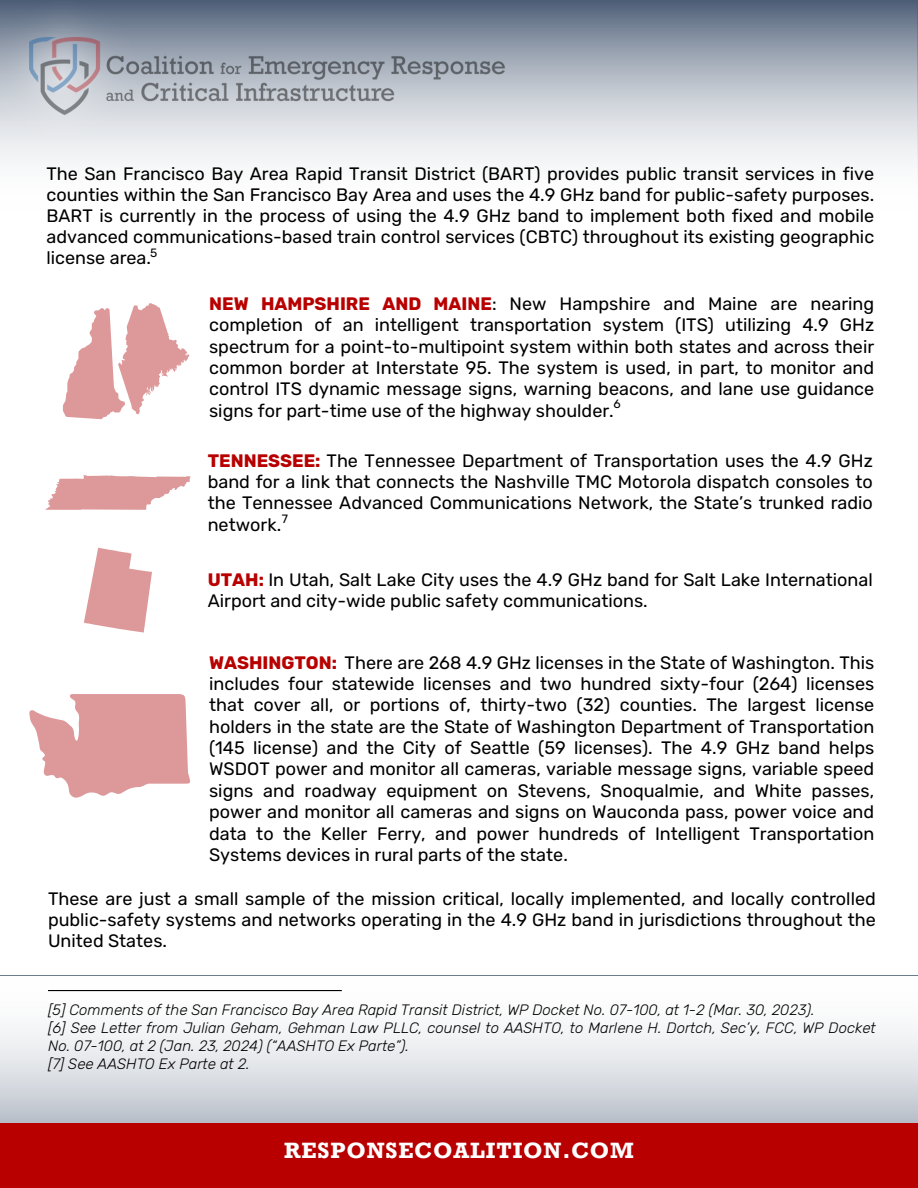
<style>
.page{position:relative;width:918px;height:1188px;background:#fff}
.page>*{position:absolute;margin:0;border:0;box-sizing:border-box;transform-origin:0 0}
.t1{font:700 22.8px "Rockwell Std";letter-spacing:.04em;color:#fff}
.t2{font:18px/21.3px "Rubik";color:#000;text-align:justify}
.t3{font:italic 300 15px/18px "Rubik";color:#000}
.t4{font:12px "Rubik";color:#000}
.s1{font-weight:700;color:#b80000}
</style>
<div class="page">
<svg style="left:0;top:975px;width:918px;height:148px"></svg>
<div style="left:0;top:1123px;width:918px;height:65px;background:#b80000"></div>
<svg style="left:165px;top:0;width:753px;height:175px"></svg>
<img style="left:0;top:0;width:165px;height:162px">
<img style="left:29px;top:37px;width:74px;height:104px">
<img style="left:103px;top:24px;width:412px;height:103px">
<hr style="left:48px;top:990px;width:294px;height:1px;background:#000">
<svg style="left:63px;top:303px;width:126px;height:116px"></svg>
<svg style="left:46px;top:475px;width:145px;height:35px"></svg>
<svg style="left:84px;top:548px;width:68px;height:84px"></svg>
<svg style="left:29px;top:694px;width:161px;height:104px"></svg>
<p class="t2" style="left:46px;top:164px;width:829px">The San Francisco Bay Area Rapid Transit District (BART) provides public transit services in five counties within the San Francisco Bay Area and uses the 4.9 GHz band for public-safety purposes.<br>BART is currently in the process of using the 4.9 GHz band to implement both fixed and mobile advanced communications-based train control services (CBTC) throughout its existing geographic license area.</p>
<p class="t4" style="left:150px;top:246px;width:9px">5</p>
<p class="t2" style="left:209px;top:293px;width:667px"><span class="s1">NEW HAMPSHIRE AND MAINE</span>: New Hampshire and Maine are nearing completion of an intelligent transportation system (ITS) utilizing 4.9 GHz spectrum for a point-to-multipoint system within both states and across their common border at Interstate 95. The system is used, in part, to monitor and control ITS dynamic message signs, warning beacons, and lane use guidance signs for part-time use of the highway shoulder.</p>
<p class="t4" style="left:613px;top:397px;width:9px">6</p>
<h2 class="t2" style="left:208px;top:450px;width:667px"><span class="s1">TENNESSEE:</span> The Tennessee Department of Transportation uses the 4.9 GHz band for a link that connects the Nashville TMC Motorola dispatch consoles to the Tennessee Advanced Communications Network, the State’s trunked radio network.</h2>
<p class="t4" style="left:282px;top:511px;width:8px">7</p>
<p class="t2" style="left:208px;top:569px;width:667px"><span class="s1">UTAH:</span> In Utah, Salt Lake City uses the 4.9 GHz band for Salt Lake International<br>Airport and city-wide public safety communications.</p>
<h2 class="t2" style="left:209px;top:652px;width:667px"><span class="s1">WASHINGTON:</span> There are 268 4.9 GHz licenses in the State of Washington. This includes four statewide licenses and two hundred sixty-four (264) licenses that cover all, or portions of, thirty-two (32) counties. The largest license holders in the state are the State of Washington Department of Transportation (145 license) and the City of Seattle (59 licenses). The 4.9 GHz band helps WSDOT power and monitor all cameras, variable message signs, variable speed signs and roadway equipment on Stevens, Snoqualmie, and White passes, power and monitor all cameras and signs on Wauconda pass, power voice and data to the Keller Ferry, and power hundreds of Intelligent Transportation Systems devices in rural parts of the state.</h2>
<h2 class="t2" style="left:48px;top:888px;width:829px">These are just a small sample of the mission critical, locally implemented, and locally controlled public-safety systems and networks operating in the 4.9 GHz band in jurisdictions throughout the United States.</h2>
<p class="t3" style="left:48px;top:1001px;width:768px">[5] Comments of the San Francisco Bay Area Rapid Transit District, WP Docket No. 07-100, at 1-2 (Mar. 30, 2023).</p>
<p class="t3" style="left:48px;top:1019px;width:829px">[6] See Letter from Julian Geham, Gehman Law PLLC, counsel to AASHTO, to Marlene H. Dortch, Sec’y, FCC, WP Docket<br>No. 07-100, at 2 (Jan. 23, 2024) (“AASHTO Ex Parte”).</p>
<p class="t3" style="left:48px;top:1055px;width:203px">[7] See AASHTO Ex Parte at 2.</p>
<p class="t1" style="left:284px;top:1143px;width:351px">RESPONSECOALITION.COM</p>
</div>
